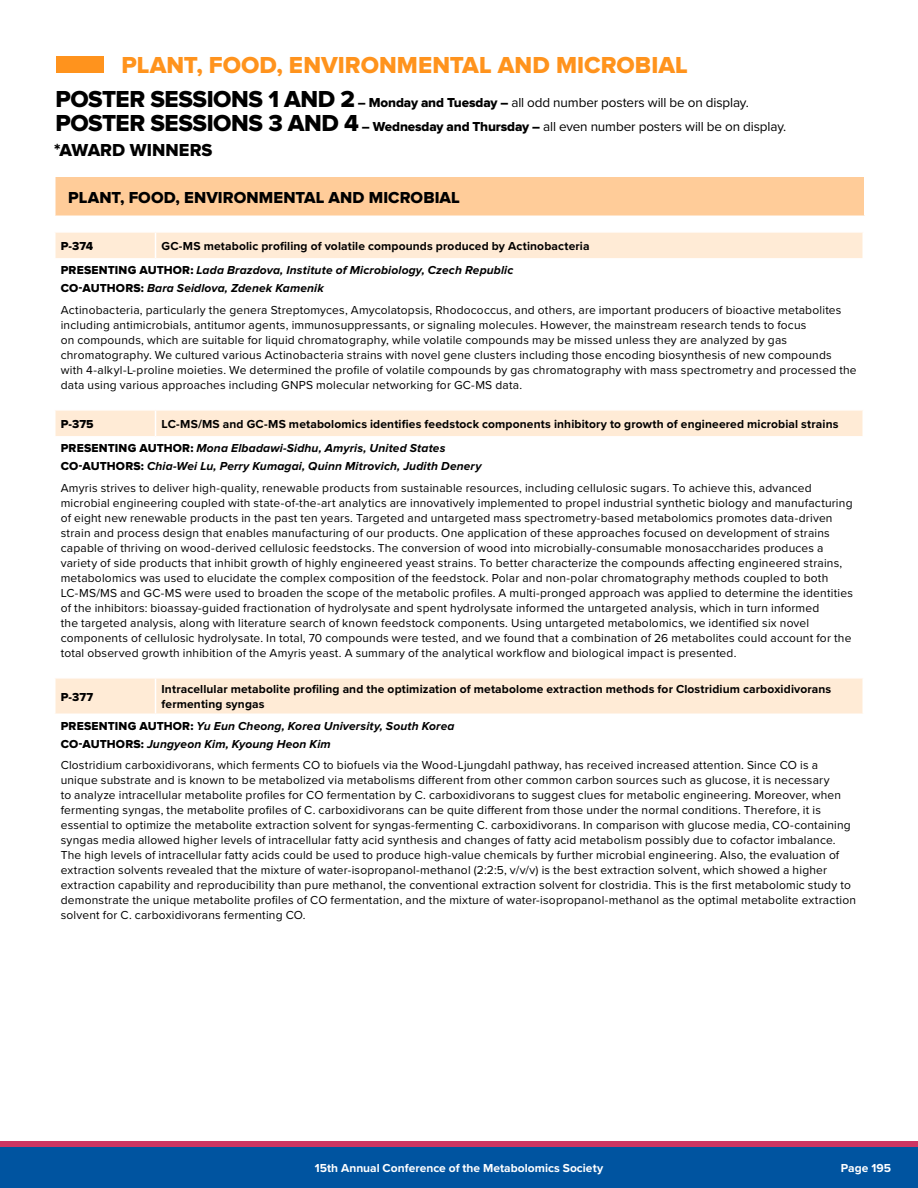
<style>
.page{position:relative;width:918px;height:1188px;background:#fff}
.page>*{position:absolute;margin:0;border:0;box-sizing:border-box;transform-origin:0 0}
.t1{font:24px "Proxima Nova Extrabld";color:#ff931d}
.t2{font:18px "Proxima Nova Extrabld";color:#000}
.t3{font:16.5px "Proxima Nova Extrabld";letter-spacing:.005em;color:#000}
.t4{font:13.5px/24px "Proxima Nova";letter-spacing:-.01em;color:#000}
.t5{font:12px/15px "Proxima Nova";letter-spacing:.015em;color:#000}
.t6{font:700 12px/24.3px "Proxima Nova";letter-spacing:.015em;color:#000}
.t7{font:italic 700 12px/18px "Proxima Nova";letter-spacing:.015em;color:#000}
.t8{font:700 12px "Proxima Nova";letter-spacing:.005em;color:#fff}
.t9{font:12px "Proxima Nova Extrabld";letter-spacing:.005em;color:#000}
.s1{font-family:"Proxima Nova Extrabld";font-size:24px}
.s2{font-family:"Proxima Nova Extrabld"}
.s3{font-family:"Proxima Nova Extrabld";font-weight:400}
.s4{font-style:italic}
.s5{font-weight:700;font-style:italic}
.s6{font-family:"Proxima Nova Extrabld";font-weight:400;font-style:normal}
</style>
<div class="page">
<svg style="left:0;top:1141px;width:918px;height:7px;background:#af396b"></svg>
<div style="left:0;top:1148px;width:918px;height:40px;background:#0054a0"></div>
<div style="left:56px;top:57px;width:47px;height:16px;background:#ff931d"></div>
<div style="left:56px;top:233px;width:806px;height:25px;background:#ffebd6"></div>
<div style="left:56px;top:411px;width:806px;height:25px;background:#ffebd6"></div>
<div style="left:56px;top:679px;width:806px;height:35px;background:#ffebd6"></div>
<hr style="left:155px;top:679px;width:1px;height:35px;background:#fff">
<div style="left:55px;top:176px;width:810px;height:40px;background:#fc9"></div>
<hr style="left:54px;top:176px;width:811px;height:1px;background:#fff">
<hr style="left:54px;top:177px;width:2px;height:39px;background:#fff">
<hr style="left:864px;top:177px;width:1px;height:39px;background:#fff">
<h1 class="t1" style="left:122px;top:51px;width:568px">PLANT, FOOD, ENVIRONMENTAL AND MICROBIAL</h1>
<p class="t4" style="left:56px;top:90px;width:732px"><span class="s1">POSTER SESSIONS 1 AND 2</span> <span class="s2">– Monday and Tuesday –</span> all odd number posters will be on display.<br><span class="s1">POSTER SESSIONS 3 AND 4</span> <span class="s2">– Wednesday and Thursday –</span> all even number posters will be on display.</p>
<h2 class="t2" style="left:54px;top:140px;width:160px">*AWARD WINNERS</h2>
<h3 class="t3" style="left:68px;top:188px;width:393px">PLANT, FOOD, ENVIRONMENTAL AND MICROBIAL</h3>
<p class="t6" style="left:61px;top:234px;width:530px;text-indent:101px">GC-MS metabolic profiling of volatile compounds produced by Actinobacteria<br><span class="s3">PRESENTING AUTHOR:</span> <span class="s4">Lada Brazdova, Institute of Microbiology, Czech Republic</span></p>
<p class="t5" style="left:61px;top:278px;width:782px;line-height:21.5px"><span class="s2">CO-AUTHORS:</span> <span class="s5">Bara Seidlova, Zdenek Kamenik<br></span>Actinobacteria, particularly the genera Streptomyces, Amycolatopsis, Rhodococcus, and others, are important producers of bioactive metabolites</p>
<p class="t5" style="left:61px;top:318px;width:797px">including antimicrobials, antitumor agents, immunosuppressants, or signaling molecules. However, the mainstream research tends to focus<br>on compounds, which are suitable for liquid chromatography, while volatile compounds may be missed unless they are analyzed by gas chromatography. We cultured various Actinobacteria strains with novel gene clusters including those encoding biosynthesis of new compounds with 4-alkyl-L-proline moieties. We determined the profile of volatile compounds by gas chromatography with mass spectrometry and processed the data using various approaches including GNPS molecular networking for GC-MS data.</p>
<p class="t9" style="left:61px;top:417px;width:34px">P-375</p>
<p class="t9" style="left:61px;top:239px;width:34px">P-374</p>
<p class="t6" style="left:61px;top:412px;width:779px;text-indent:101px">LC-MS/MS and GC-MS metabolomics identifies feedstock components inhibitory to growth of engineered microbial strains<br><span class="s3">PRESENTING AUTHOR:</span> <span class="s4">Mona Elbadawi-Sidhu, Amyris, United States</span></p>
<p class="t5" style="left:61px;top:456px;width:753px;line-height:21.5px"><span class="s2">CO-AUTHORS:</span> <span class="s5">Chia-Wei Lu, Perry Kumagai, Quinn Mitrovich, Judith Denery<br></span>Amyris strives to deliver high-quality, renewable products from sustainable resources, including cellulosic sugars. To achieve this, advanced</p>
<p class="t5" style="left:61px;top:496px;width:794px">microbial engineering coupled with state-of-the-art analytics are innovatively implemented to propel industrial synthetic biology and manufacturing of eight new renewable products in the past ten years. Targeted and untargeted mass spectrometry-based metabolomics promotes data-driven strain and process design that enables manufacturing of our products. One application of these approaches focused on development of strains capable of thriving on wood-derived cellulosic feedstocks. The conversion of wood into microbially-consumable monosaccharides produces a variety of side products that inhibit growth of highly engineered yeast strains. To better characterize the compounds affecting engineered strains, metabolomics was used to elucidate the complex composition of the feedstock. Polar and non-polar chromatography methods coupled to both LC-MS/MS and GC-MS were used to broaden the scope of the metabolic profiles. A multi-pronged approach was applied to determine the identities of the inhibitors: bioassay-guided fractionation of hydrolysate and spent hydrolysate informed the untargeted analysis, which in turn informed<br>the targeted analysis, along with literature search of known feedstock components. Using untargeted metabolomics, we identified six novel components of cellulosic hydrolysate. In total, 70 compounds were tested, and we found that a combination of 26 metabolites could account for the total observed growth inhibition of the Amyris yeast. A summary of the analytical workflow and biological impact is presented.</p>
<p class="t9" style="left:61px;top:690px;width:34px">P-377</p>
<p class="t6" style="left:162px;top:682px;width:671px;line-height:15px">Intracellular metabolite profiling and the optimization of metabolome extraction methods for Clostridium carboxidivorans fermenting syngas</p>
<p class="t7" style="left:61px;top:717px;width:395px"><span class="s6">PRESENTING AUTHOR:</span> Yu Eun Cheong, Korea University, South Korea<br><span class="s6">CO-AUTHORS:</span> Jungyeon Kim, Kyoung Heon Kim</p>
<p class="t5" style="left:61px;top:758px;width:797px">Clostridium carboxidivorans, which ferments CO to biofuels via the Wood-Ljungdahl pathway, has received increased attention. Since CO is a unique substrate and is known to be metabolized via metabolisms different from other common carbon sources such as glucose, it is necessary<br>to analyze intracellular metabolite profiles for CO fermentation by C. carboxidivorans to suggest clues for metabolic engineering. Moreover, when fermenting syngas, the metabolite profiles of C. carboxidivorans can be quite different from those under the normal conditions. Therefore, it is essential to optimize the metabolite extraction solvent for syngas-fermenting C. carboxidivorans. In comparison with glucose media, CO-containing syngas media allowed higher levels of intracellular fatty acid synthesis and changes of fatty acid metabolism possibly due to cofactor imbalance.<br>The high levels of intracellular fatty acids could be used to produce high-value chemicals by further microbial engineering. Also, the evaluation of extraction solvents revealed that the mixture of water-isopropanol-methanol (2:2:5, v/v/v) is the best extraction solvent, which showed a higher extraction capability and reproducibility than pure methanol, the conventional extraction solvent for clostridia. This is the first metabolomic study to demonstrate the unique metabolite profiles of CO fermentation, and the mixture of water-isopropanol-methanol as the optimal metabolite extraction solvent for C. carboxidivorans fermenting CO.</p>
<p class="t8" style="left:315px;top:1161px;width:290px">15th Annual Conference of the Metabolomics Society</p>
<p class="t8" style="left:841px;top:1161px;width:52px">Page 195</p>
</div>
